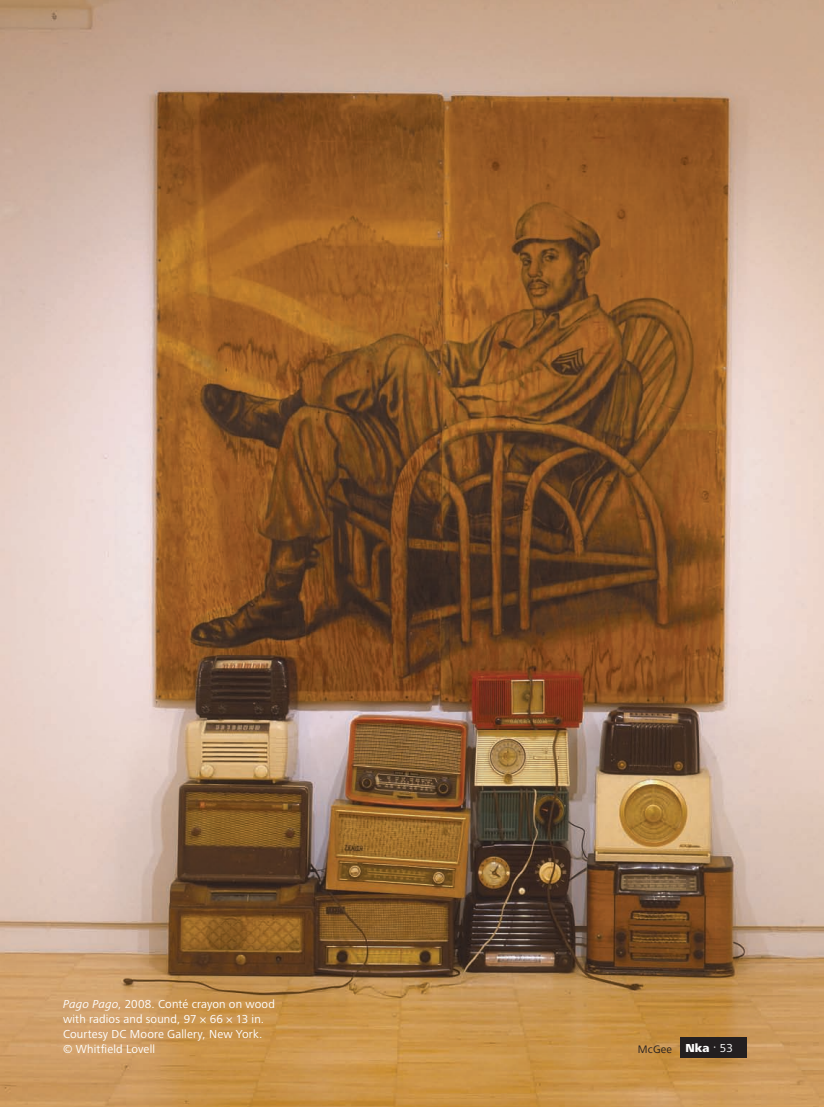
<style>
.page{position:relative;width:824px;height:1107px;background:#fff}
.page>*{position:absolute;margin:0;border:0;box-sizing:border-box;transform-origin:0 0}
.t1{font:12px/15px "Frutiger Next LT";letter-spacing:.015em;color:#fff}
.t2{font:800 12px "Frutiger Next LT";color:#fff}
.t3{font:11.25px "Frutiger Next LT";letter-spacing:.02em;color:#231f20}
.s1{font-style:italic}
.s2{font-weight:400}
</style>
<div class="page">
<img style="left:0;top:0;width:824px;height:1107px">
<div style="left:680px;top:1037px;width:66px;height:21px;background:#231f20"></div>
<p class="t1" style="left:63px;top:996px;width:213px"><span class="s1">Pago Pago</span>, 2008. Conté crayon on wood with radios and sound, 97 × 66 × 13 in.<br>Courtesy DC Moore Gallery, New York.<br>© Whitfield Lovell</p>
<p class="t3" style="left:638px;top:1043px;width:36px">McGee</p>
<p class="t2" style="left:685px;top:1042px;width:49px">Nka <sup>•</sup> <span class="s2">53</span></p>
</div>
